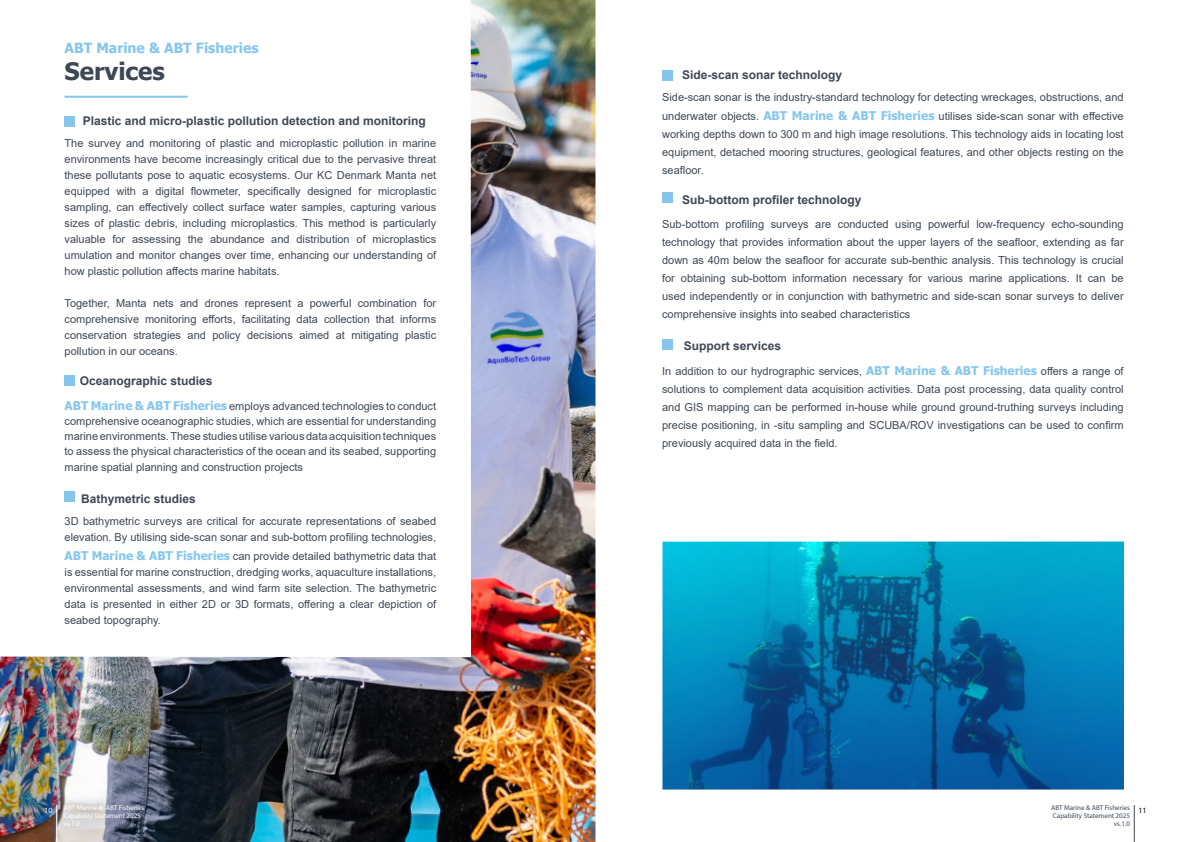
<style>
.page{position:relative;width:1191px;height:842px;background:#fff}
.page>*{position:absolute;margin:0;border:0;box-sizing:border-box;transform-origin:0 0}
.t1{font:700 24px "Tahoma";color:#3e4855}
.t2{font:700 14px "Tahoma";color:#86c6ed}
.t3{font:700 12px "Arial";color:#3e4855}
.t4{font:11px/16px "Arial";color:#3e4855;text-align:justify}
.t5{font:8px "Myriad Pro";color:#fff}
.t6{font:8px "Myriad Pro";color:#000}
.t7{font:7px/8px "Myriad Pro";color:#fff}
.t8{font:7px/8px "Myriad Pro";color:#3e4855;text-align:right}
.s1{font-family:"Tahoma";font-weight:700;font-size:12px;color:#86c6ed}
</style>
<div class="page">
<img style="left:0;top:0;width:595px;height:842px">
<hr style="left:56px;top:805px;width:1px;height:37px;background:#fff">
<hr style="left:1134px;top:805px;width:1px;height:37px;background:#3e4855">
<div style="left:65px;top:116px;width:10px;height:11px;background:#86c6ed"></div>
<div style="left:65px;top:375px;width:10px;height:11px;background:#86c6ed"></div>
<div style="left:65px;top:491px;width:10px;height:11px;background:#86c6ed"></div>
<div style="left:662px;top:70px;width:11px;height:11px;background:#86c6ed"></div>
<div style="left:662px;top:192px;width:10px;height:11px;background:#86c6ed"></div>
<div style="left:662px;top:339px;width:10px;height:11px;background:#86c6ed"></div>
<img style="left:662px;top:541px;width:462px;height:248px">
<hr style="left:65px;top:96px;width:123px;height:2px;background:#86c6ed">
<p class="t2" style="left:65px;top:38px;width:196px">ABT Marine &amp; ABT Fisheries</p>
<h1 class="t1" style="left:65px;top:54px;width:102px">Services</h1>
<p class="t3" style="left:83px;top:112px;width:344px">Plastic and micro-plastic pollution detection and monitoring</p>
<p class="t4" style="left:65px;top:135px;width:373px">The survey and monitoring of plastic and microplastic pollution in marine environments have become increasingly critical due to the pervasive threat these pollutants pose to aquatic ecosystems. Our KC Denmark Manta net equipped with a digital flowmeter, specifically designed for microplastic sampling, can effectively collect surface water samples, capturing various sizes of plastic debris, including microplastics. This method is particularly valuable for assessing the abundance and distribution of microplastics umulation and monitor changes over time, enhancing our understanding of how plastic pollution affects marine habitats.</p>
<p class="t4" style="left:65px;top:295px;width:373px">Together, Manta nets and drones represent a powerful combination for comprehensive monitoring efforts, facilitating data collection that informs conservation strategies and policy decisions aimed at mitigating plastic pollution in our oceans.</p>
<p class="t3" style="left:80px;top:372px;width:134px">Oceanographic studies</p>
<p class="t4" style="left:65px;top:399px;width:373px;line-height:15px"><span class="s1">ABT Marine &amp; ABT Fisheries</span> employs advanced technologies to conduct comprehensive oceanographic studies, which are essential for understanding marine environments. These studies utilise various data acquisition techniques to assess the physical characteristics of the ocean and its seabed, supporting</p>
<p class="t4" style="left:65px;top:459px;width:240px">marine spatial planning and construction projects</p>
<p class="t3" style="left:81px;top:490px;width:116px">Bathymetric studies</p>
<p class="t4" style="left:65px;top:513px;width:373px">3D bathymetric surveys are critical for accurate representations of seabed elevation. By utilising side-scan sonar and sub-bottom profiling technologies,</p>
<p class="t4" style="left:65px;top:548px;width:373px"><span class="s1">ABT Marine &amp; ABT Fisheries</span> can provide detailed bathymetric data that is essential for marine construction, dredging works, aquaculture installations, environmental assessments, and wind farm site selection. The bathymetric data is presented in either 2D or 3D formats, offering a clear depiction of seabed topography.</p>
<p class="t3" style="left:682px;top:66px;width:162px">Side-scan sonar technology</p>
<p class="t4" style="left:662px;top:87px;width:463px;line-height:19px">Side-scan sonar is the industry-standard technology for detecting wreckages, obstructions, and underwater objects. <span class="s1">ABT Marine &amp; ABT Fisheries</span> utilises side-scan sonar with effective</p>
<p class="t4" style="left:662px;top:125px;width:463px;line-height:18px">working depths down to 300 m and high image resolutions. This technology aids in locating lost equipment, detached mooring structures, geological features, and other objects resting on the seafloor.</p>
<p class="t3" style="left:682px;top:191px;width:181px">Sub-bottom profiler technology</p>
<p class="t4" style="left:662px;top:215px;width:463px;line-height:18px">Sub-bottom profiling surveys are conducted using powerful low-frequency echo-sounding technology that provides information about the upper layers of the seafloor, extending as far down as 40m below the seafloor for accurate sub-benthic analysis. This technology is crucial for obtaining sub-bottom information necessary for various marine applications. It can be used independently or in conjunction with bathymetric and side-scan sonar surveys to deliver comprehensive insights into seabed characteristics</p>
<p class="t3" style="left:684px;top:337px;width:99px">Support services</p>
<p class="t4" style="left:662px;top:362px;width:463px;line-height:18px">In addition to our hydrographic services, <span class="s1">ABT Marine &amp; ABT Fisheries</span> offers a range of solutions to complement data acquisition activities. Data post processing, data quality control and GIS mapping can be performed in-house while ground ground-truthing surveys including precise positioning, in -situ sampling and SCUBA/ROV investigations can be used to confirm previously acquired data in the field.</p>
<p class="t7" style="left:64px;top:804px;width:82px">ABT Marine &amp; ABT Fisheries<br>Capability Statement 2025 vs.1.0</p>
<p class="t8" style="left:1051px;top:804px;width:80px">ABT Marine &amp; ABT Fisheries<br>Capability Statement 2025 vs.1.0</p>
<p class="t5" style="left:44px;top:805px;width:10px">10</p>
<p class="t6" style="left:1138px;top:805px;width:10px">11</p>
</div>
